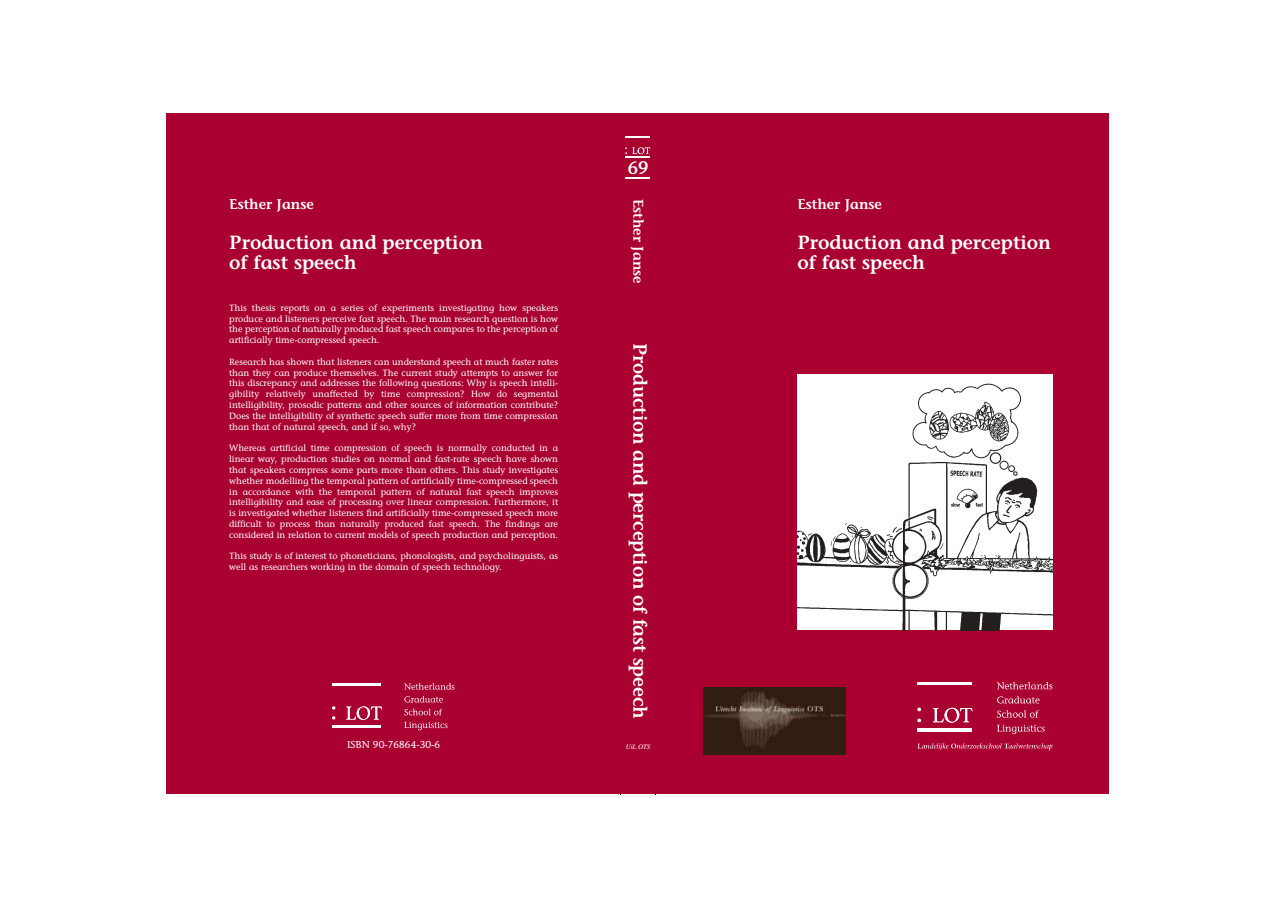
<style>
.page{position:relative;width:1276px;height:908px;background:#fff}
.page>*{position:absolute;margin:0;border:0;box-sizing:border-box;transform-origin:0 0}
.t1{font:600 19px/19.8px "Stone Informal";color:#fff}
.t2{font:600 18px "Stone Informal";color:#fff}
.t3{font:600 14px "Stone Informal";color:#fff}
.t4{font:10px "Stone Informal";color:#fff}
.t5{font:9px/10.8px "Stone Informal";color:#fff;text-align:justify}
.t6{font:italic 7px "Times";letter-spacing:-.015em;color:#fff}
</style>
<div class="page">
<div style="left:167px;top:114px;width:942px;height:680px;background:#a90031"></div>
<svg style="left:997px;top:724px;width:47px;height:9px"></svg>
<svg style="left:997px;top:710px;width:42px;height:7px"></svg>
<svg style="left:997px;top:696px;width:42px;height:7px"></svg>
<svg style="left:997px;top:682px;width:55px;height:7px"></svg>
<svg style="left:933px;top:707px;width:39px;height:15px"></svg>
<svg style="left:917px;top:707px;width:4px;height:15px"></svg>
<hr style="left:917px;top:682px;width:54px;height:3px;background:#fff">
<hr style="left:917px;top:728px;width:54px;height:3px;background:#fff">
<svg style="left:917px;top:743px;width:135px;height:6px"></svg>
<img style="left:797px;top:376px;width:255px;height:253px">
<svg style="left:625px;top:136px;width:25px;height:1px"></svg>
<svg style="left:625px;top:147px;width:25px;height:11px"></svg>
<hr style="left:625px;top:177px;width:25px;height:2px;background:#fff">
<svg style="left:404px;top:721px;width:43px;height:9px"></svg>
<svg style="left:404px;top:708px;width:38px;height:7px"></svg>
<svg style="left:404px;top:696px;width:39px;height:6px"></svg>
<svg style="left:404px;top:683px;width:50px;height:6px"></svg>
<svg style="left:346px;top:706px;width:36px;height:13px"></svg>
<svg style="left:332px;top:706px;width:3px;height:13px"></svg>
<hr style="left:332px;top:683px;width:49px;height:2px;background:#fff">
<hr style="left:332px;top:724px;width:49px;height:3px;background:#fff">
<img style="left:703px;top:687px;width:142px;height:67px">
<h3 class="t3" style="left:229px;top:199px;width:86px">Esther Janse</h3>
<h1 class="t1" style="left:229px;top:234px;width:255px">Production and perception of fast speech</h1>
<p class="t5" style="left:229px;top:303px;width:330px">This thesis reports on a series of experiments investigating how speakers produce and listeners perceive fast speech. The main research question is how the perception of naturally produced fast speech compares to the perception of artificially time-compressed speech.</p>
<p class="t5" style="left:229px;top:357px;width:330px">Research has shown that listeners can understand speech at much faster rates than they can produce themselves. The current study attempts to answer for this discrepancy and addresses the following questions: Why is speech intelli&shy;gibility relatively unaffected by time compression? How do segmental intelligibility, prosodic patterns and other sources of information contribute?<br>Does the intelligibility of synthetic speech suffer more from time compression than that of natural speech, and if so, why?</p>
<p class="t5" style="left:229px;top:443px;width:330px">Whereas artificial time compression of speech is normally conducted in a linear way, production studies on normal and fast-rate speech have shown that speakers compress some parts more than others. This study investigates whether modelling the temporal pattern of artificially time-compressed speech in accordance with the temporal pattern of natural fast speech improves intelligibility and ease of processing over linear compression. Furthermore, it is investigated whether listeners find artificially time-compressed speech more difficult to process than naturally produced fast speech. The findings are considered in relation to current models of speech production and perception.</p>
<p class="t5" style="left:229px;top:551px;width:330px">This study is of interest to phoneticians, phonologists, and psycholinguists, as well as researchers working in the domain of speech technology.</p>
<p class="t4" style="left:347px;top:740px;width:95px">ISBN 90-76864-30-6</p>
<h2 class="t2" style="left:628px;top:161px;width:22px">69</h2>
<h3 class="t3" style="left:644px;top:199px;width:86px;rotate:90deg">Esther Janse</h3>
<h1 class="t1" style="left:648px;top:343px;width:377px;rotate:90deg">Production and perception of fast speech</h1>
<p class="t6" style="left:626px;top:744px;width:26px">UiL OTS</p>
<h3 class="t3" style="left:797px;top:199px;width:86px">Esther Janse</h3>
<h1 class="t1" style="left:797px;top:234px;width:255px">Production and perception of fast speech</h1>
</div>
